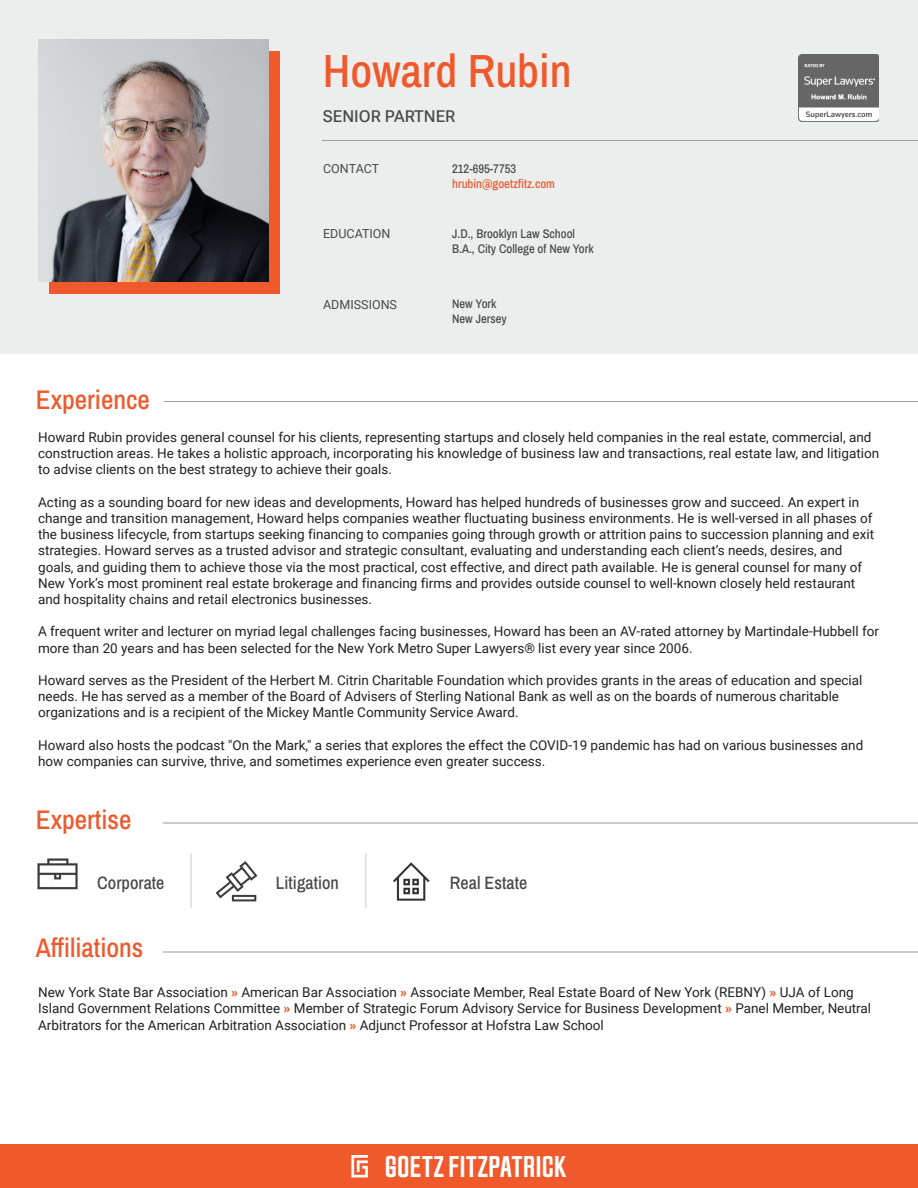
<style>
.page{position:relative;width:918px;height:1188px;background:#fff}
.page>*{position:absolute;margin:0;border:0;box-sizing:border-box;transform-origin:0 0}
.t1{font:46.5px "Archivo Narrow";color:#ef592b}
.t2{font:31.35px "Jay Gothic URW";color:#fff}
.t3{font:27px "Archivo Narrow";color:#ef592b}
.t4{font:18px "Archivo Narrow";color:#494a4a}
.t5{font:16.5px "Roboto Flex";color:#494a4a}
.t6{font:13.5px/16.2px "Roboto";color:#231f20}
.t7{font:12.6px/15px "Archivo Narrow";color:#494a4a}
.t8{font:12.6px "Roboto";color:#494a4a}
.t9{font:12.6px "Archivo Narrow";color:#ef592b}
.s1{font-weight:900;color:#ef592b}
</style>
<div class="page">
<div style="left:0;top:0;width:918px;height:354px;background:#eceded"></div>
<div style="left:50px;top:51px;width:230px;height:243px;background:#ef592b"></div>
<img style="left:38px;top:39px;width:230px;height:243px">
<hr style="left:322px;top:140px;width:596px;height:1px;background:#9b9b9b">
<hr style="left:164px;top:401px;width:754px;height:1px;background:#9b9b9b">
<hr style="left:163px;top:823px;width:755px;height:1px;background:#9b9b9b">
<hr style="left:163px;top:952px;width:755px;height:1px;background:#9b9b9b">
<img style="left:37px;top:858px;width:41px;height:32px">
<img style="left:216px;top:861px;width:42px;height:41px">
<img style="left:393px;top:862px;width:37px;height:39px">
<hr style="left:190px;top:853px;width:2px;height:55px;background:#d8d8d8">
<hr style="left:365px;top:853px;width:1px;height:55px;background:#d8d8d8">
<img style="left:798px;top:54px;width:81px;height:68px">
<div style="left:0;top:1145px;width:918px;height:43px;background:#ef592b"></div>
<svg style="left:351px;top:1155px;width:17px;height:22px"></svg>
<h1 class="t1" style="left:323px;top:39px;width:250px">Howard Rubin</h1>
<p class="t5" style="left:323px;top:102px;width:134px">SENIOR PARTNER</p>
<h3 class="t3" style="left:36px;top:381px;width:115px">Experience</h3>
<p class="t8" style="left:323px;top:160px;width:58px">CONTACT</p>
<p class="t8" style="left:323px;top:224px;width:69px">EDUCATION</p>
<p class="t8" style="left:323px;top:296px;width:75px">ADMISSIONS</p>
<p class="t7" style="left:452px;top:161px;width:65px">212-695-7753</p>
<p class="t9" style="left:452px;top:175px;width:104px">hrubin@goetzfitz.com</p>
<p class="t7" style="left:452px;top:225px;width:143px">J.D., Brooklyn Law School<br>B.A., City College of New York</p>
<p class="t7" style="left:452px;top:296px;width:56px">New York<br>New Jersey</p>
<p class="t6" style="left:38px;top:429px;width:843px">Howard Rubin provides general counsel for his clients, representing startups and closely held companies in the real estate, commercial, and construction areas. He takes a holistic approach, incorporating his knowledge of business law and transactions, real estate law, and litigation to advise clients on the best strategy to achieve their goals.</p>
<p class="t6" style="left:38px;top:493px;width:838px">Acting as a sounding board for new ideas and developments, Howard has helped hundreds of businesses grow and succeed. An expert in change and transition management, Howard helps companies weather fluctuating business environments. He is well-versed in all phases of the business lifecycle, from startups seeking financing to companies going through growth or attrition pains to succession planning and exit strategies. Howard serves as a trusted advisor and strategic consultant, evaluating and understanding each client’s needs, desires, and goals, and guiding them to achieve those via the most practical, cost effective, and direct path available. He is general counsel for many of New York’s most prominent real estate brokerage and financing firms and provides outside counsel to well-known closely held restaurant and hospitality chains and retail electronics businesses.</p>
<p class="t6" style="left:38px;top:623px;width:842px">A frequent writer and lecturer on myriad legal challenges facing businesses, Howard has been an AV-rated attorney by Martindale-Hubbell for more than 20 years and has been selected for the New York Metro Super Lawyers® list every year since 2006.</p>
<p class="t6" style="left:38px;top:672px;width:826px">Howard serves as the President of the Herbert M. Citrin Charitable Foundation which provides grants in the areas of education and special needs. He has served as a member of the Board of Advisers of Sterling National Bank as well as on the boards of numerous charitable organizations and is a recipient of the Mickey Mantle Community Service Award.</p>
<p class="t6" style="left:38px;top:736px;width:827px">Howard also hosts the podcast "On the Mark," a series that explores the effect the COVID-19 pandemic has had on various businesses and how companies can survive, thrive, and sometimes experience even greater success.</p>
<h3 class="t3" style="left:36px;top:801px;width:97px">Expertise</h3>
<h3 class="t4" style="left:97px;top:870px;width:69px">Corporate</h3>
<h3 class="t4" style="left:276px;top:870px;width:65px">Litigation</h3>
<h3 class="t4" style="left:450px;top:870px;width:79px">Real Estate</h3>
<h3 class="t3" style="left:36px;top:929px;width:109px">Affiliations</h3>
<p class="t6" style="left:38px;top:984px;width:835px">New York State Bar Association <span class="s1">»</span> American Bar Association <span class="s1">»</span> Associate Member, Real Estate Board of New York (REBNY) <span class="s1">»</span> UJA of Long<br>Island Government Relations Committee <span class="s1">»</span> Member of Strategic Forum Advisory Service for Business Development <span class="s1">»</span> Panel Member, Neutral<br>Arbitrators for the American Arbitration Association <span class="s1">»</span> Adjunct Professor at Hofstra Law School</p>
<h2 class="t2" style="left:385px;top:1149px;width:183px">GOETZ FITZPATRICK</h2>
</div>
